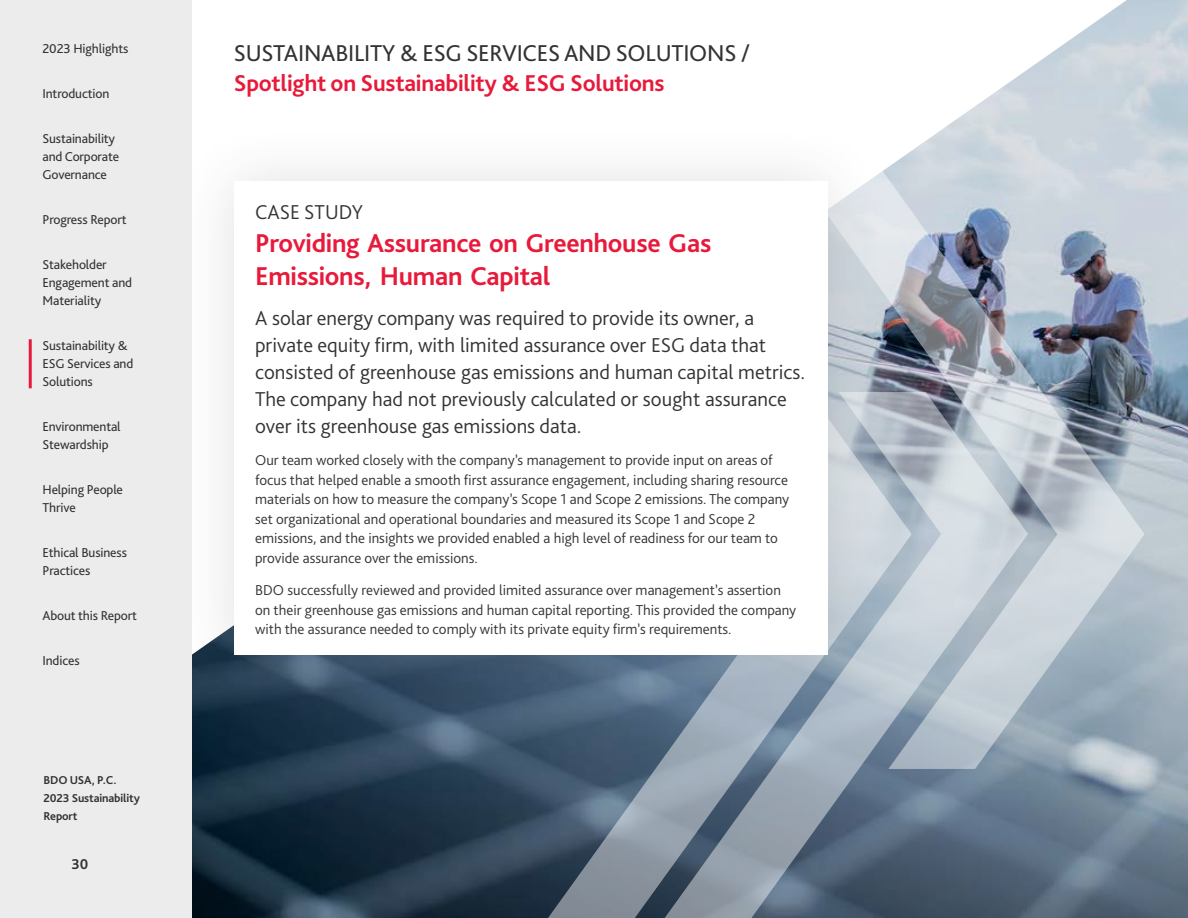
<style>
.page{position:relative;width:1188px;height:918px;background:#fff}
.page>*{position:absolute;margin:0;border:0;box-sizing:border-box;transform-origin:0 0}
.t1{font:700 27px/33px "Bliss Pro";letter-spacing:-.01em;color:#e81a3b}
.t2{font:24px "Bliss Pro";letter-spacing:-.01em;color:#333}
.t3{font:700 24px "Bliss Pro";letter-spacing:-.01em;color:#e81a3b}
.t4{font:300 21px/27px "Bliss Pro";color:#333}
.t5{font:300 15px/19.5px "Bliss Pro";color:#333}
.t6{font:700 15px "Bliss Pro";color:#333}
.t7{font:13.5px/18px "Bliss Pro";letter-spacing:-.01em;color:#333}
.t8{font:700 12px/18px "Bliss Pro";letter-spacing:-.01em;color:#333}
</style>
<div class="page">
<img style="left:191px;top:0;width:997px;height:918px">
<svg style="left:911px;top:769px;width:117px;height:149px"></svg>
<svg style="left:509px;top:715px;width:402px;height:203px"></svg>
<svg style="left:766px;top:130px;width:378px;height:639px"></svg>
<div style="left:175px;top:122px;width:712px;height:593px;background:#333;opacity:.15"></div>
<div style="left:234px;top:181px;width:593px;height:474px;background:#fff"></div>
<div style="left:0;top:0;width:191px;height:918px;background:#edeced"></div>
<hr style="left:29px;top:339px;width:3px;height:49px;background:#e81a3b">
<p class="t7" style="left:43px;top:39px;width:87px">2023 Highlights</p>
<p class="t7" style="left:43px;top:84px;width:68px">Introduction</p>
<p class="t7" style="left:43px;top:129px;width:78px">Sustainability and Corporate<br>Governance</p>
<p class="t7" style="left:43px;top:210px;width:86px">Progress Report</p>
<p class="t7" style="left:43px;top:255px;width:91px">Stakeholder<br>Engagement and<br>Materiality</p>
<p class="t7" style="left:43px;top:336px;width:92px">Sustainability &amp;<br>ESG Services and<br>Solutions</p>
<p class="t7" style="left:43px;top:417px;width:80px">Environmental<br>Stewardship</p>
<p class="t7" style="left:43px;top:480px;width:82px">Helping People<br>Thrive</p>
<p class="t7" style="left:43px;top:543px;width:86px">Ethical Business<br>Practices</p>
<p class="t7" style="left:43px;top:606px;width:96px">About this Report</p>
<p class="t7" style="left:43px;top:651px;width:39px">Indices</p>
<p class="t8" style="left:44px;top:771px;width:98px">BDO USA, P.C.<br>2023 Sustainability<br>Report</p>
<p class="t6" style="left:72px;top:855px;width:18px">30</p>
<h2 class="t2" style="left:234px;top:38px;width:518px">SUSTAINABILITY &amp; ESG SERVICES AND SOLUTIONS /</h2>
<h2 class="t3" style="left:234px;top:68px;width:432px">Spotlight on Sustainability &amp; ESG Solutions</h2>
<h3 class="t4" style="left:255px;top:198px;width:109px">CASE STUDY</h3>
<h1 class="t1" style="left:255px;top:225px;width:458px">Providing Assurance on Greenhouse Gas<br>Emissions, Human Capital</h1>
<p class="t4" style="left:255px;top:304px;width:552px">A solar energy company was required to provide its owner, a private equity firm, with limited assurance over ESG data that consisted of greenhouse gas emissions and human capital metrics.<br>The company had not previously calculated or sought assurance over its greenhouse gas emissions data.</p>
<p class="t5" style="left:255px;top:450px;width:536px">Our team worked closely with the company’s management to provide input on areas of focus that helped enable a smooth first assurance engagement, including sharing resource materials on how to measure the company’s Scope 1 and Scope 2 emissions. The company set organizational and operational boundaries and measured its Scope 1 and Scope 2 emissions, and the insights we provided enabled a high level of readiness for our team to provide assurance over the emissions.</p>
<p class="t5" style="left:255px;top:580px;width:543px">BDO successfully reviewed and provided limited assurance over management’s assertion on their greenhouse gas emissions and human capital reporting. This provided the company with the assurance needed to comply with its private equity firm’s requirements.</p>
</div>
